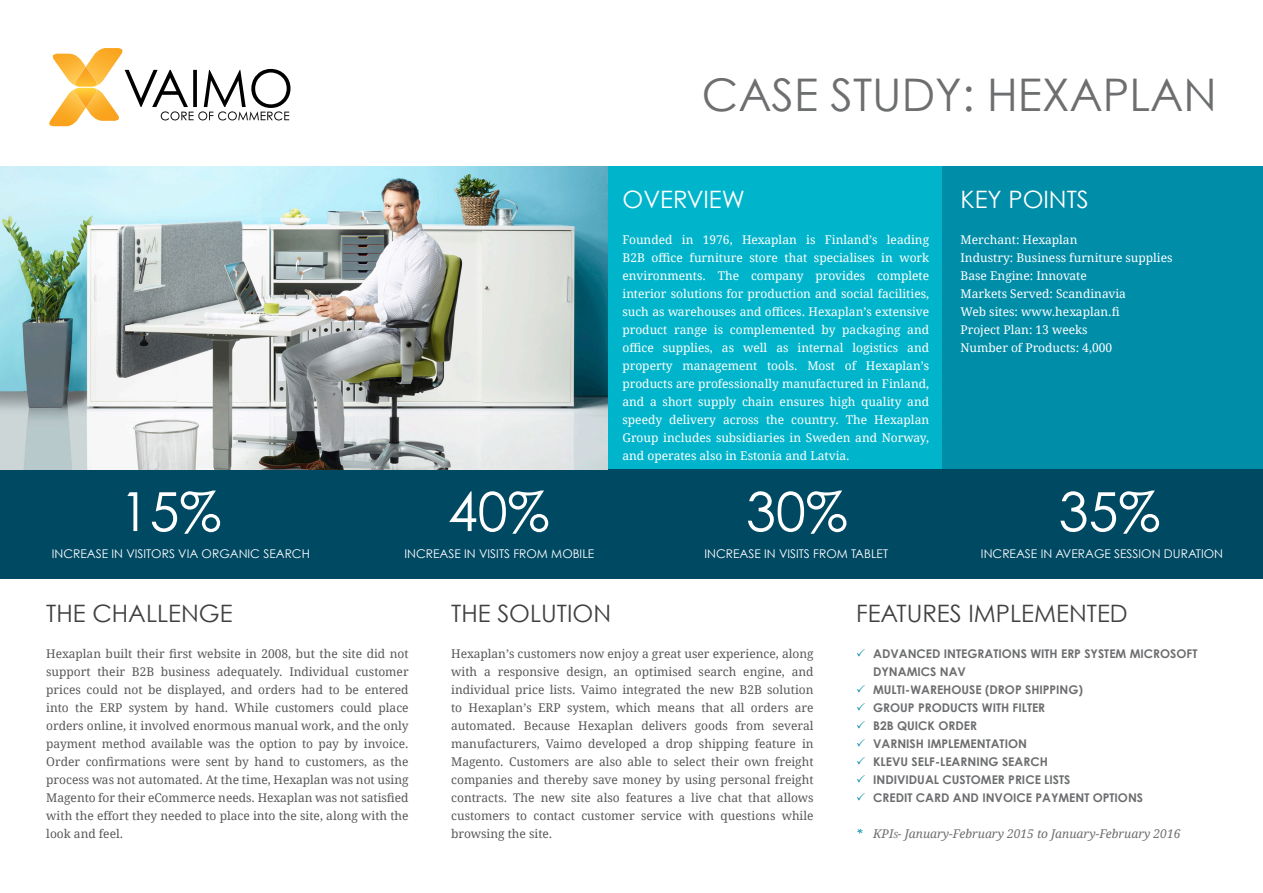
<style>
.page{position:relative;width:1263px;height:893px;background:#fff}
.page>*{position:absolute;margin:0;border:0;box-sizing:border-box;transform-origin:0 0}
.Header_no_grid{font:54px "Century Gothic";color:#fff}
.t1{font:45px "Century Gothic";color:#6d6e70}
.Body_header{font:24px "Century Gothic";color:#404041}
.Body_header-2{font:24px "Century Gothic";color:#fff}
.Body{font:12px/18px "Droid Serif";color:#58585a;text-align:justify}
.Body-2{font:12px/18px "Droid Serif";color:#fff;text-align:justify}
.Bullets{font:700 12px "Century Gothic";color:#6d6e70}
.Header_no_grid-2{font:12px "Century Gothic";color:#fff}
.t2{font:italic 12px "Droid Serif";color:#6d6e70}
.s1{color:#008da8}
.s2{font-style:inherit}
.s3{font-size:8.4px}
</style>
<div class="page">
<div style="left:942px;top:167px;width:321px;height:303px;background:#008da8"></div>
<div style="left:607px;top:167px;width:335px;height:303px;background:#00b5cb"></div>
<div style="left:0;top:470px;width:1263px;height:109px;background:#004963"></div>
<svg style="left:125px;top:69px;width:165px;height:51px"></svg>
<img style="left:94px;top:48px;width:29px;height:37px">
<img style="left:52px;top:54px;width:43px;height:31px">
<img style="left:74px;top:67px;width:24px;height:21px">
<img style="left:49px;top:88px;width:28px;height:38px">
<img style="left:77px;top:88px;width:42px;height:33px">
<img style="left:0;top:167px;width:607px;height:303px">
<p class="t1" style="left:702px;top:67px;width:516px">CASE STUDY: HEXAPLAN</p>
<p class="Header_no_grid" style="left:120px;top:479px;width:103px">15%</p>
<p class="Header_no_grid-2" style="left:52px;top:547px;width:260px">INCREASE IN VISITORS VIA ORGANIC SEARCH</p>
<p class="Header_no_grid" style="left:448px;top:479px;width:103px">40%</p>
<p class="Header_no_grid-2" style="left:405px;top:547px;width:191px">INCREASE IN VISITS FROM MOBILE</p>
<p class="Body_header-2" style="left:622px;top:185px;width:124px">OVERVIEW</p>
<p class="Body-2" style="left:622px;top:231px;width:308px">Founded in 1976, Hexaplan is Finland’s leading B2B office furniture store that specialises in work environments. The company provides complete interior solutions for production and social facilities, such as warehouses and offices. Hexaplan’s extensive product range is complemented by packaging and office supplies, as well as internal logistics and property management tools. Most of Hexaplan’s products are professionally manufactured in Finland, and a short supply chain ensures high quality and speedy delivery across the country. The Hexaplan Group includes subsidiaries in Sweden and Norway, and operates also in Estonia and Latvia.</p>
<p class="Header_no_grid" style="left:746px;top:479px;width:103px">30%</p>
<p class="Header_no_grid-2" style="left:704px;top:547px;width:185px">INCREASE IN VISITS FROM TABLET</p>
<p class="Body_header-2" style="left:960px;top:185px;width:130px">KEY POINTS</p>
<p class="Body-2" style="left:960px;top:231px;width:118px">Merchant: Hexaplan</p>
<p class="Body-2" style="left:960px;top:249px;width:214px">Industry: Business furniture supplies</p>
<p class="Body-2" style="left:960px;top:267px;width:128px">Base Engine: Innovate</p>
<p class="Body-2" style="left:960px;top:285px;width:167px">Markets Served: Scandinavia</p>
<p class="Body-2" style="left:960px;top:303px;width:161px">Web sites: www.hexaplan.fi</p>
<p class="Body-2" style="left:960px;top:321px;width:129px">Project Plan: 13 weeks</p>
<p class="Body-2" style="left:960px;top:339px;width:153px">Number of Products: 4,000</p>
<p class="Header_no_grid" style="left:1059px;top:479px;width:103px">35%</p>
<p class="Header_no_grid-2" style="left:981px;top:547px;width:244px">INCREASE IN AVERAGE SESSION DURATION</p>
<p class="Body_header" style="left:46px;top:599px;width:188px">THE CHALLENGE</p>
<p class="Body_header" style="left:451px;top:599px;width:162px">THE SOLUTION</p>
<p class="Body_header" style="left:856px;top:599px;width:273px">FEATURES IMPLEMENTED</p>
<p class="Body" style="left:46px;top:645px;width:364px">Hexaplan built their first website in 2008, but the site did not support their B2B business adequately. Individual customer prices could not be displayed, and orders had to be entered into the ERP system by hand. While customers could place orders online, it involved enormous manual work, and the only payment method available was the option to pay by invoice.<br>Order confirmations were sent by hand to customers, as the process was not automated. At the time, Hexaplan was not using Magento for their eCommerce needs. Hexaplan was not satisfied with the effort they needed to place into the site, along with the look and feel.</p>
<p class="Body" style="left:451px;top:645px;width:364px">Hexaplan’s customers now enjoy a great user experience, along with a responsive design, an optimised search engine, and individual price lists. Vaimo integrated the new B2B solution to Hexaplan’s ERP system, which means that all orders are automated. Because Hexaplan delivers goods from several manufacturers, Vaimo developed a drop shipping feature in Magento. Customers are also able to select their own freight companies and thereby save money by using personal freight contracts. The new site also features a live chat that allows customers to contact customer service with questions while browsing the site.</p>
<p class="Bullets" style="left:856px;top:646px;width:343px"><span class="s1">✓</span> ADVANCED INTEGRATIONS WITH ERP SYSTEM MICROSOFT</p>
<p class="Bullets" style="left:873px;top:664px;width:94px">DYNAMICS NAV</p>
<p class="Bullets" style="left:856px;top:682px;width:229px"><span class="s1">✓</span> MULTI-WAREHOUSE (DROP SHIPPING)</p>
<p class="Bullets" style="left:856px;top:700px;width:191px"><span class="s1">✓</span> GROUP PRODUCTS WITH FILTER</p>
<p class="Bullets" style="left:856px;top:718px;width:122px"><span class="s1">✓</span> B2B QUICK ORDER</p>
<p class="Bullets" style="left:856px;top:736px;width:172px"><span class="s1">✓</span> VARNISH IMPLEMENTATION</p>
<p class="Bullets" style="left:856px;top:754px;width:193px"><span class="s1">✓</span> KLEVU SELF-LEARNING SEARCH</p>
<p class="Bullets" style="left:856px;top:772px;width:216px"><span class="s1">✓</span> INDIVIDUAL CUSTOMER PRICE LISTS</p>
<p class="Bullets" style="left:856px;top:790px;width:289px"><span class="s1">✓</span> CREDIT CARD AND INVOICE PAYMENT OPTIONS</p>
<p class="t2" style="left:856px;top:827px;width:326px"><span class="s1">*</span> <span class="s2">KPI</span><span class="s3">s</span><span class="s2">-</span> January-February 2015 to January-February 2016</p>
</div>
